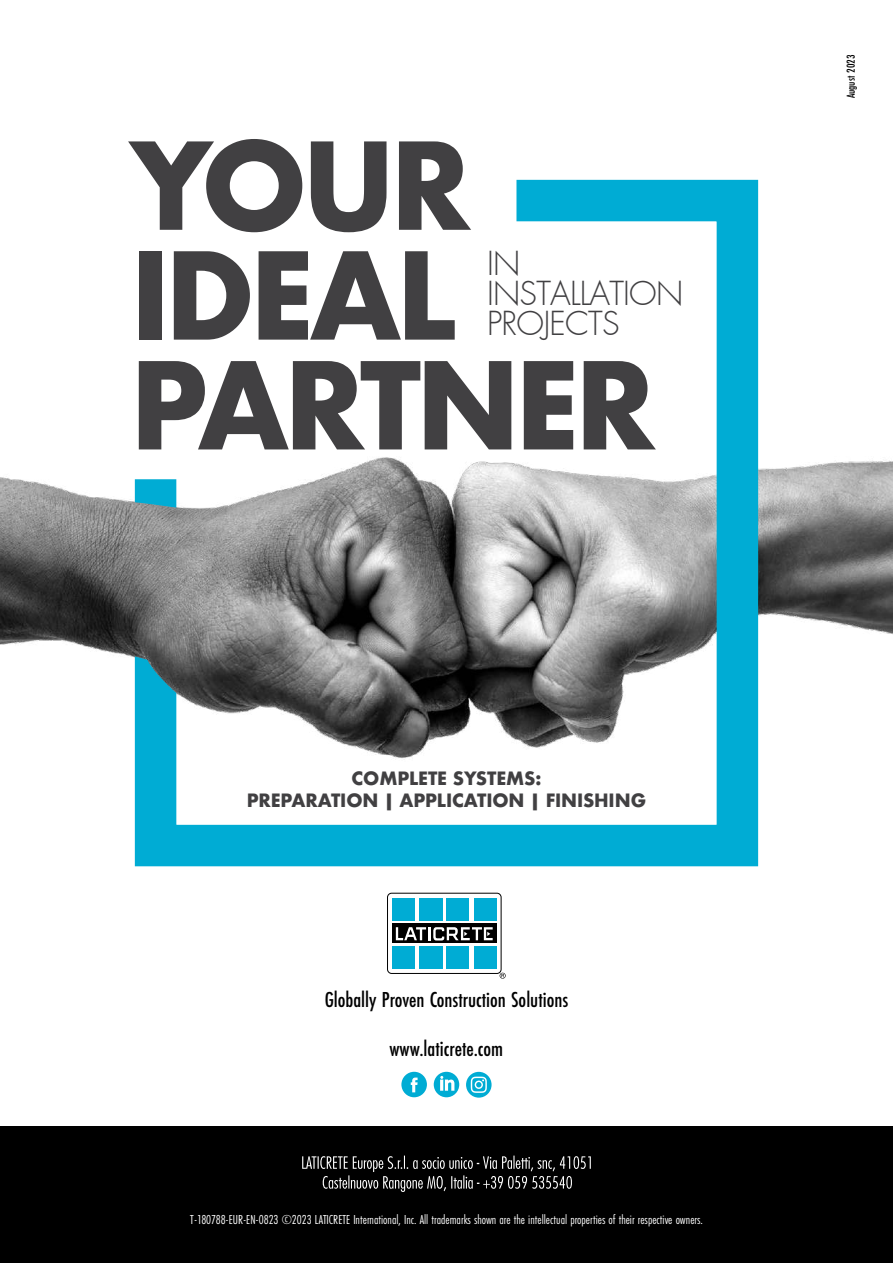
<style>
.page{position:relative;width:893px;height:1263px;background:#fff}
.page>*{position:absolute;margin:0;border:0;box-sizing:border-box;transform-origin:0 0}
.t1{font:700 117.15px/109.8px "Futura";letter-spacing:-.05em;color:#414042}
.t2{font:300 32.4px/30px "Futura";letter-spacing:-.025em;color:#414042}
.t3{font:500 22.5px/48.9px "Futura PT Cond";color:#000;text-align:center}
.t4{font:700 17.85px/22px "Futura";letter-spacing:-.01em;color:#414042;text-align:center}
.t5{font:13.5px "Futura PT Cond";color:#fff}
.t6{font:500 12px "Futura PT Cond";color:#000}
</style>
<div class="page">
<div style="left:0;top:1126px;width:893px;height:137px;background:#000"></div>
<img style="left:0;top:460px;width:893px;height:437px">
<svg style="left:114px;top:179px;width:665px;height:708px"></svg>
<img style="left:129px;top:502px;width:88px;height:202px">
<svg style="left:302px;top:1155px;width:289px;height:37px"></svg>
<svg style="left:434px;top:1072px;width:25px;height:25px"></svg>
<svg style="left:401px;top:1072px;width:26px;height:25px"></svg>
<svg style="left:466px;top:1072px;width:26px;height:26px"></svg>
<svg style="left:471px;top:1076px;width:16px;height:17px"></svg>
<div style="left:387px;top:893px;width:114px;height:80px;background:#fff;border-radius:4px"></div>
<div style="left:387px;top:893px;width:114px;height:81px;border:1px solid #000;border-radius:4px"></div>
<div style="left:392px;top:946px;width:23px;height:23px;background:#00acd4"></div>
<div style="left:419px;top:946px;width:23px;height:23px;background:#00acd4"></div>
<div style="left:447px;top:946px;width:22px;height:23px;background:#00acd4"></div>
<div style="left:474px;top:946px;width:23px;height:23px;background:#00acd4"></div>
<div style="left:392px;top:923px;width:105px;height:20px;background:#000"></div>
<svg style="left:396px;top:927px;width:97px;height:13px"></svg>
<div style="left:392px;top:897px;width:23px;height:23px;background:#00acd4"></div>
<div style="left:419px;top:897px;width:23px;height:23px;background:#00acd4"></div>
<div style="left:447px;top:897px;width:22px;height:23px;background:#00acd4"></div>
<div style="left:474px;top:897px;width:23px;height:23px;background:#00acd4"></div>
<svg style="left:500px;top:973px;width:6px;height:6px"></svg>
<h1 class="t1" style="left:130px;top:131px;width:528px">YOUR<br>IDEAL<br>PARTNER</h1>
<h2 class="t2" style="left:487px;top:249px;width:198px">IN<br>INSTALLATION<br>PROJECTS</h2>
<h3 class="t4" style="left:247px;top:767px;width:401px">COMPLETE SYSTEMS:<br>PREPARATION | APPLICATION | FINISHING</h3>
<h3 class="t3" style="left:325px;top:975px;width:245px">Globally Proven Construction Solutions www.laticrete.com</h3>
<p class="t5" style="left:190px;top:1212px;width:514px">T-180788-EUR-EN-0823 ©2023 LATICRETE International, Inc. All trademarks shown are the intellectual properties of their respective owners.</p>
<p class="t6" style="left:844px;top:98px;width:45px;rotate:-90deg">August 2023</p>
</div>
